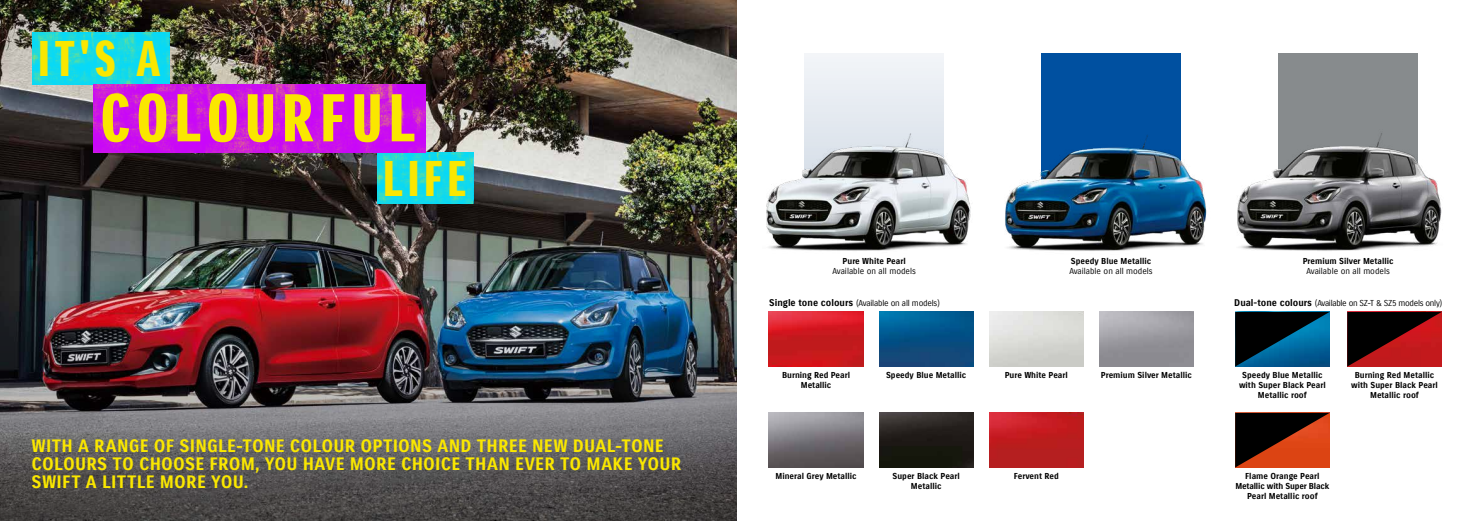
<style>
.page{position:relative;width:1474px;height:521px;background:#fff}
.page>*{position:absolute;margin:0;border:0;box-sizing:border-box;transform-origin:0 0}
.t1{font:65.45px "Suzuki PRO Headline";letter-spacing:.095em;color:#fae700}
.t2{font:48.74px "Suzuki PRO Headline";letter-spacing:.105em;color:#fae700}
.t3{font:17.5px/18.4px "Suzuki PRO Bold";letter-spacing:.01em;color:#fae700}
.t4{font:8.4px/10.1px "Suzuki PRO Bold";color:#000;text-align:center}
.t5{font:8.4px "Suzuki PRO Regular";letter-spacing:-.01em;color:#000}
.t6{font:8.4px "Suzuki PRO Regular";letter-spacing:-.035em;color:#000}
.s1{font-family:"Suzuki PRO Bold";font-size:9.45px}
</style>
<div class="page">
<img style="left:0;top:0;width:737px;height:168px">
<img style="left:0;top:168px;width:737px;height:353px">
<div style="left:804px;top:0;width:139px;height:210px;background:#ebeff4"></div>
<div style="left:1278px;top:0;width:139px;height:210px;background:#878b8d"></div>
<div style="left:1041px;top:0;width:139px;height:210px;background:#0050a0"></div>
<img style="left:766px;top:124px;width:205px;height:127px">
<img style="left:1005px;top:125px;width:202px;height:126px">
<img style="left:1237px;top:125px;width:205px;height:126px">
<svg style="left:1235px;top:312px;width:94px;height:54px;background:#00344f"></svg>
<svg style="left:1235px;top:413px;width:94px;height:54px;background:#6d220b"></svg>
<img style="left:1347px;top:312px;width:94px;height:54px">
<img style="left:769px;top:312px;width:94px;height:54px">
<img style="left:769px;top:413px;width:94px;height:54px">
<img style="left:989px;top:413px;width:94px;height:54px">
<img style="left:879px;top:312px;width:94px;height:54px">
<img style="left:879px;top:413px;width:94px;height:54px">
<div style="left:737px;top:0;width:736px;height:52px;background:#fff"></div>
<img style="left:32px;top:32px;width:137px;height:52px">
<img style="left:377px;top:152px;width:96px;height:52px">
<img style="left:93px;top:84px;width:332px;height:68px">
<h2 class="t2" style="left:38px;top:29px;width:124px">IT'S A</h2>
<h1 class="t1" style="left:100px;top:78px;width:315px">COLOURFUL</h1>
<h2 class="t2" style="left:383px;top:149px;width:85px">LIFE</h2>
<h3 class="t3" style="left:32px;top:436px;width:651px">WITH A RANGE OF SINGLE-TONE COLOUR OPTIONS AND THREE NEW DUAL-TONE<br>COLOURS TO CHOOSE FROM, YOU HAVE MORE CHOICE THAN EVER TO MAKE YOUR<br>SWIFT A LITTLE MORE YOU.</h3>
<p class="t4" style="left:842px;top:256px;width:65px">Pure White Pearl</p>
<p class="t5" style="left:832px;top:266px;width:85px">Available on all models</p>
<p class="t4" style="left:1070px;top:256px;width:82px">Speedy Blue Metallic</p>
<p class="t5" style="left:1069px;top:266px;width:85px">Available on all models</p>
<p class="t4" style="left:1302px;top:256px;width:92px">Premium Silver Metallic</p>
<p class="t5" style="left:1306px;top:266px;width:85px">Available on all models</p>
<p class="t5" style="left:769px;top:298px;width:172px"><span class="s1">Single tone colours</span> (Available on all models)</p>
<p class="t6" style="left:1234px;top:298px;width:210px"><span class="s1">Dual-tone colours</span> (Available on SZ-T &amp; SZ5 models only)</p>
<p class="t4" style="left:782px;top:370px;width:69px">Burning Red Pearl<br>Metallic</p>
<p class="t4" style="left:886px;top:370px;width:82px">Speedy Blue Metallic</p>
<p class="t4" style="left:1100px;top:370px;width:92px">Premium Silver Metallic</p>
<p class="t4" style="left:1004px;top:370px;width:65px">Pure White Pearl</p>
<p class="t4" style="left:1238px;top:370px;width:88px">Speedy Blue Metallic with Super Black Pearl<br>Metallic roof</p>
<p class="t4" style="left:1350px;top:370px;width:88px">Burning Red Metallic with Super Black Pearl<br>Metallic roof</p>
<p class="t4" style="left:775px;top:471px;width:83px">Mineral Grey Metallic</p>
<p class="t4" style="left:892px;top:471px;width:69px">Super Black Pearl<br>Metallic</p>
<p class="t4" style="left:1013px;top:471px;width:46px">Fervent Red</p>
<p class="t4" style="left:1235px;top:471px;width:96px">Flame Orange Pearl<br>Metallic with Super Black<br>Pearl Metallic roof</p>
</div>
